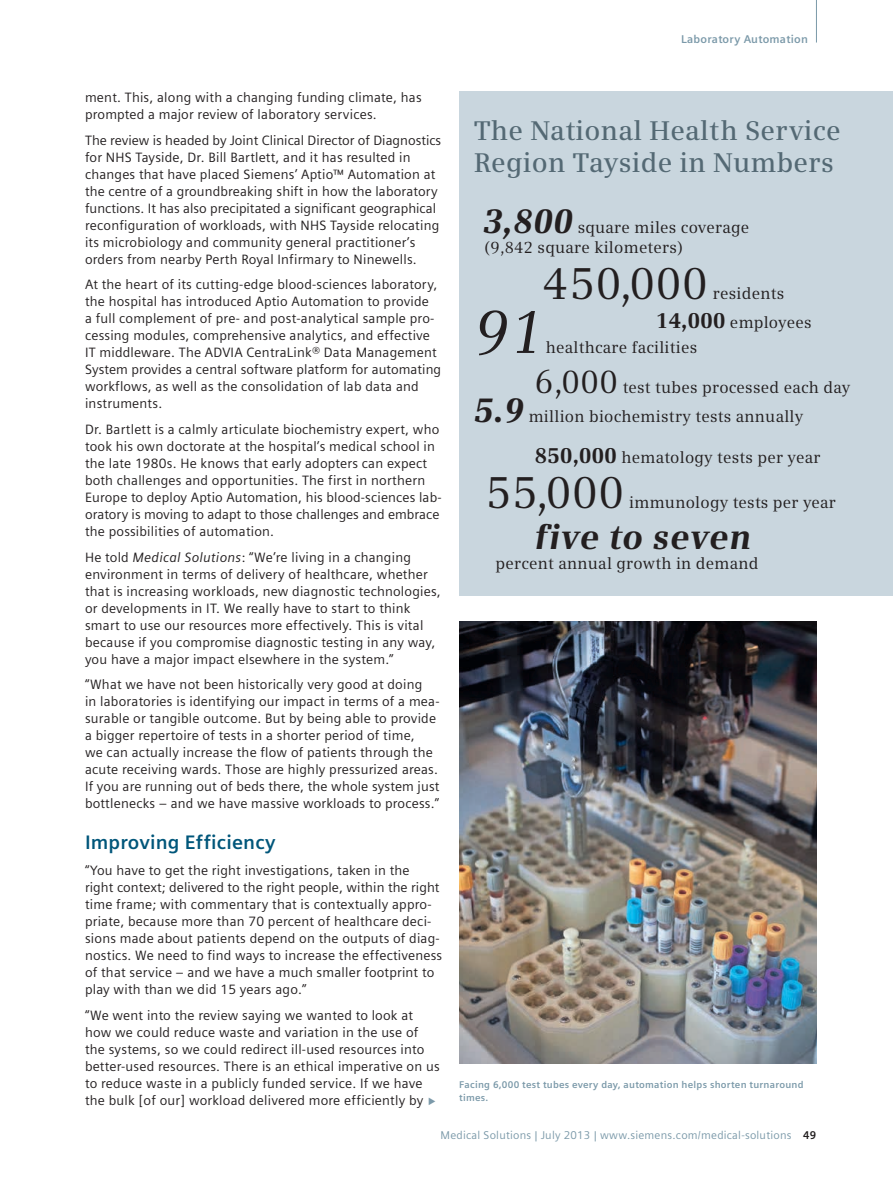
<style>
.page{position:relative;width:893px;height:1191px;background:#fff}
.page>*{position:absolute;margin:0;border:0;box-sizing:border-box;transform-origin:0 0}
.t1{font:italic 60.6px "Siemens Serif";color:#231f20}
.t2{font:44.55px "Siemens Serif";letter-spacing:.015em;color:#231f20}
.t3{font:italic 700 33.9px "Siemens Serif";letter-spacing:.01em;color:#231f20}
.t4{font:600 27px/32px "Siemens Serif";letter-spacing:.01em;color:#546974}
.t5{font:700 19.5px "Siemens Sans";letter-spacing:.01em;color:#00567a}
.t6{font:16.05px/29.1px "Siemens Serif";letter-spacing:.015em;color:#231f20}
.t7{font:13.5px/17px "Siemens Sans";letter-spacing:.015em;color:#231f20}
.t8{font:11.25px "Siemens Sans";letter-spacing:.02em;color:#7b99a9}
.t9{font:700 11.25px "Siemens Sans";letter-spacing:.02em;color:#7b99a9}
.t10{font:700 9.75px/12.8px "Siemens Sans";letter-spacing:.025em;color:#7b99a9}
.s1{font-style:italic}
.s2{font-weight:700;font-style:italic;font-size:33.9px}
.s3{font-weight:700;font-size:21.45px}
.s4{font-size:32.1px}
.s5{font-weight:700;color:#231f20}
</style>
<div class="page">
<img style="left:459px;top:621px;width:357px;height:442px">
<hr style="left:816px;top:0;width:1px;height:43px;background:#7b99a9">
<div style="left:459px;top:91px;width:434px;height:504px;background:#c9d6de"></div>
<p class="t9" style="left:681px;top:32px;width:128px">Laboratory Automation</p>
<p class="t7" style="left:85px;top:89px;width:338px">ment. This, along with a changing funding climate, has prompted a major review of laboratory services.</p>
<p class="t7" style="left:85px;top:132px;width:358px">The review is headed by Joint Clinical Director of Diagnostics for NHS Tayside, Dr. Bill Bartlett, and it has resulted in changes that have placed Siemens’ Aptio™ Automation at the centre of a groundbreaking shift in how the laboratory functions. It has also precipitated a significant geographical reconfiguration of workloads, with NHS Tayside relocating its microbiology and community general practitioner’s orders from nearby Perth Royal Infirmary to Ninewells.</p>
<p class="t7" style="left:85px;top:276px;width:358px">At the heart of its cutting-edge blood-sciences laboratory, the hospital has introduced Aptio Automation to provide<br>a full complement of pre- and post-analytical sample pro&shy;cessing modules, comprehensive analytics, and effective IT middleware. The ADVIA CentraLink® Data Management System provides a central software platform for automating workflows, as well as the consolidation of lab data and instruments.</p>
<p class="t7" style="left:85px;top:421px;width:358px">Dr. Bartlett is a calmly articulate biochemistry expert, who took his own doctorate at the hospital’s medical school in the late 1980s. He knows that early adopters can expect both challenges and opportunities. The first in northern Europe to deploy Aptio Automation, his blood-sciences lab&shy;oratory is moving to adapt to those challenges and embrace the possibilities of automation.</p>
<p class="t7" style="left:85px;top:548px;width:357px">He told <span class="s1">Medical Solutions</span>: “We’re living in a changing environment in terms of delivery of healthcare, whether that is increasing workloads, new diagnostic technologies, or developments in IT. We really have to start to think smart to use our resources more effectively. This is vital because if you compromise diagnostic testing in any way, you have a major impact elsewhere in the system.”</p>
<p class="t7" style="left:85px;top:676px;width:356px">“What we have not been historically very good at doing<br>in laboratories is identifying our impact in terms of a mea&shy;surable or tangible outcome. But by being able to provide a bigger repertoire of tests in a shorter period of time,<br>we can actually increase the flow of patients through the acute receiving wards. Those are highly pressurized areas.<br>If you are running out of beds there, the whole system just bottlenecks – and we have massive workloads to process.”</p>
<p class="t5" style="left:85px;top:830px;width:192px">Improving Efficiency</p>
<p class="t7" style="left:85px;top:862px;width:359px">“You have to get the right investigations, taken in the<br>right context; delivered to the right people, within the right time frame; with commentary that is contextually appro&shy;priate, because more than 70 percent of healthcare deci&shy;sions made about patients depend on the outputs of diag&shy;nostics. We need to find ways to increase the effectiveness of that service – and we have a much smaller footprint to play with than we did 15 years ago.”</p>
<p class="t7" style="left:85px;top:1006px;width:356px">“We went into the review saying we wanted to look at how we could reduce waste and variation in the use of the systems, so we could redirect ill-used resources into better-used resources. There is an ethical imperative on us to reduce waste in a publicly funded service. If we have the bulk [of our] workload delivered more efficiently by</p>
<p class="t4" style="left:474px;top:114px;width:368px">The National Health Service<br>Region Tayside in Numbers</p>
<p class="t6" style="left:483px;top:217px;width:268px;line-height:20.2px"><span class="s2">3,800</span> square miles coverage (9,842 square kilometers)</p>
<p class="t2" style="left:543px;top:257px;width:166px">450,000</p>
<p class="t6" style="left:656px;top:278px;width:157px;text-indent:57px">residents<br><span class="s3">14,000</span> employees</p>
<p class="t1" style="left:474px;top:297px;width:72px">91</p>
<p class="t6" style="left:546px;top:333px;width:153px">healthcare facilities</p>
<p class="t6" style="left:474px;top:373px;width:378px;text-indent:61px"><span class="s4">6,000</span> test tubes processed each day<br><span class="s2">5.9</span> million biochemistry tests annually</p>
<p class="t6" style="left:535px;top:443px;width:287px"><span class="s3">850,000</span> hematology tests per year</p>
<p class="t2" style="left:486px;top:467px;width:140px">55,000</p>
<p class="t6" style="left:629px;top:488px;width:208px">immunology tests per year</p>
<p class="t3" style="left:535px;top:516px;width:218px">five to seven</p>
<p class="t6" style="left:495px;top:549px;width:265px">percent annual growth in demand</p>
<p class="t10" style="left:459px;top:1078px;width:346px">Facing 6,000 test tubes every day, automation helps shorten turnaround times.</p>
<p class="t8" style="left:441px;top:1129px;width:377px">Medical Solutions | July 2013 | www.siemens.com/medical-solutions <span class="s5">49</span></p>
</div>
